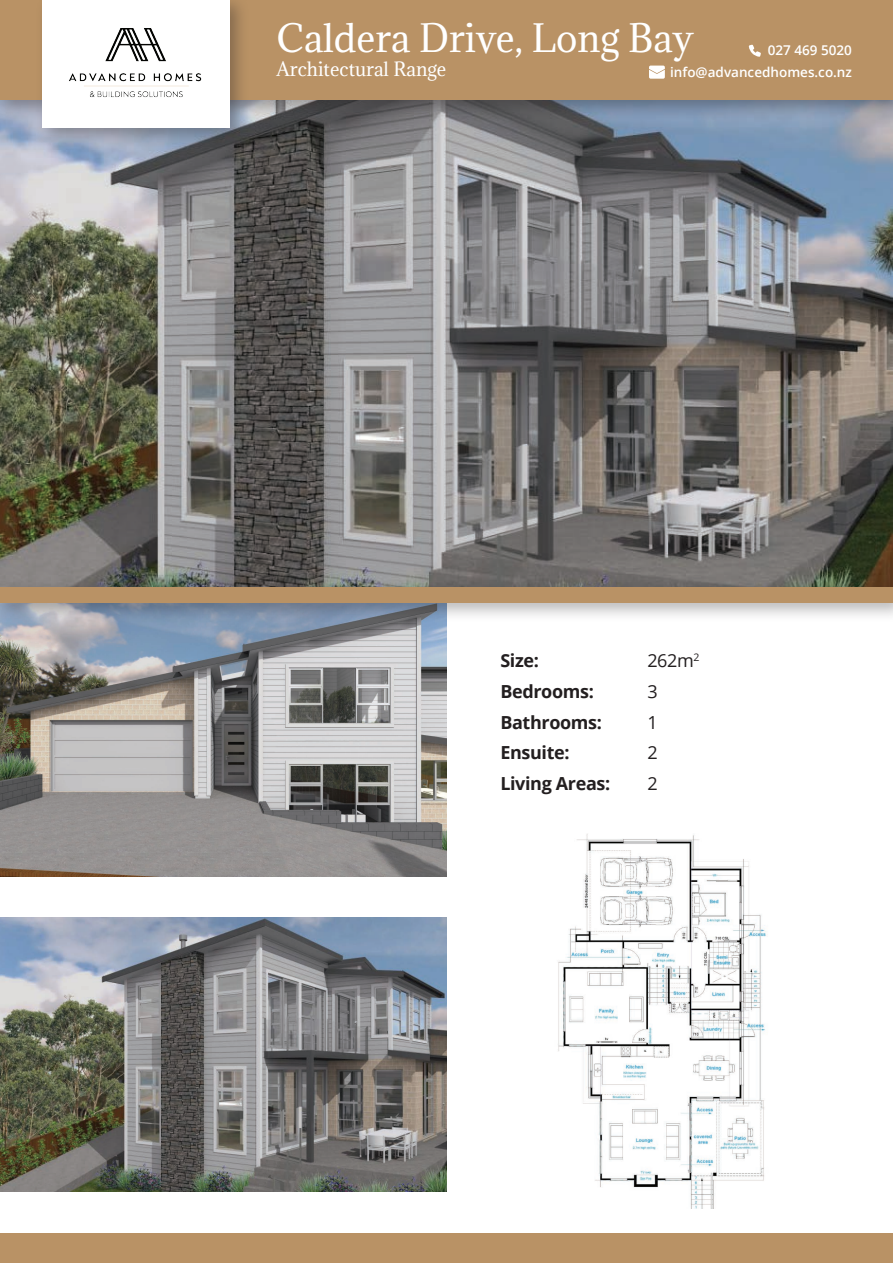
<style>
.page{position:relative;width:893px;height:1263px;background:#fff}
.page>*{position:absolute;margin:0;border:0;box-sizing:border-box;transform-origin:0 0}
.t1{font:36px "Adamina";color:#fff}
.t2{font:700 18px "Open Sans";letter-spacing:-.02em;color:#231f20}
.t3{font:18px "Adamina";color:#fff}
.t4{font:18px "Open Sans";color:#231f20}
.t5{font:600 13.5px/22.2px "Open Sans";color:#fff;text-align:right}
</style>
<div class="page">
<img style="left:0;top:120px;width:893px;height:459px">
<div style="left:0;top:1233px;width:893px;height:30px;background:#b99265"></div>
<img style="left:0;top:623px;width:446px;height:253px">
<img style="left:0;top:918px;width:446px;height:273px">
<img style="left:558px;top:834px;width:208px;height:375px">
<div style="left:0;top:0;width:893px;height:120px;background:#231f20;opacity:.35"></div>
<div style="left:0;top:0;width:893px;height:100px;background:#b99265"></div>
<svg style="left:649px;top:66px;width:16px;height:13px"></svg>
<svg style="left:749px;top:45px;width:12px;height:12px"></svg>
<div style="left:34px;top:0;width:216px;height:147px;background:#231f20;opacity:.35"></div>
<div style="left:43px;top:0;width:187px;height:127px;background:#fff"></div>
<div style="left:0;top:579px;width:893px;height:44px;background:#231f20;opacity:.35"></div>
<div style="left:0;top:587px;width:893px;height:16px;background:#b99265"></div>
<img style="left:69px;top:28px;width:133px;height:70px">
<h1 class="t1" style="left:277px;top:13px;width:419px">Caldera Drive, Long Bay</h1>
<p class="t3" style="left:277px;top:57px;width:171px">Architectural Range</p>
<p class="t5" style="left:670px;top:39px;width:183px">027 469 5020 info@advancedhomes.co.nz</p>
<p class="t2" style="left:500px;top:648px;width:40px">Size:</p>
<p class="t4" style="left:647px;top:648px;width:54px">262m<sup>2</sup></p>
<p class="t2" style="left:500px;top:679px;width:95px">Bedrooms:</p>
<p class="t4" style="left:647px;top:679px;width:12px">3</p>
<p class="t2" style="left:500px;top:709px;width:103px">Bathrooms:</p>
<p class="t4" style="left:647px;top:710px;width:12px">1</p>
<p class="t2" style="left:500px;top:740px;width:71px">Ensuite:</p>
<p class="t4" style="left:647px;top:740px;width:12px">2</p>
<p class="t2" style="left:500px;top:770px;width:111px">Living Areas:</p>
<p class="t4" style="left:647px;top:771px;width:12px">2</p>
</div>
